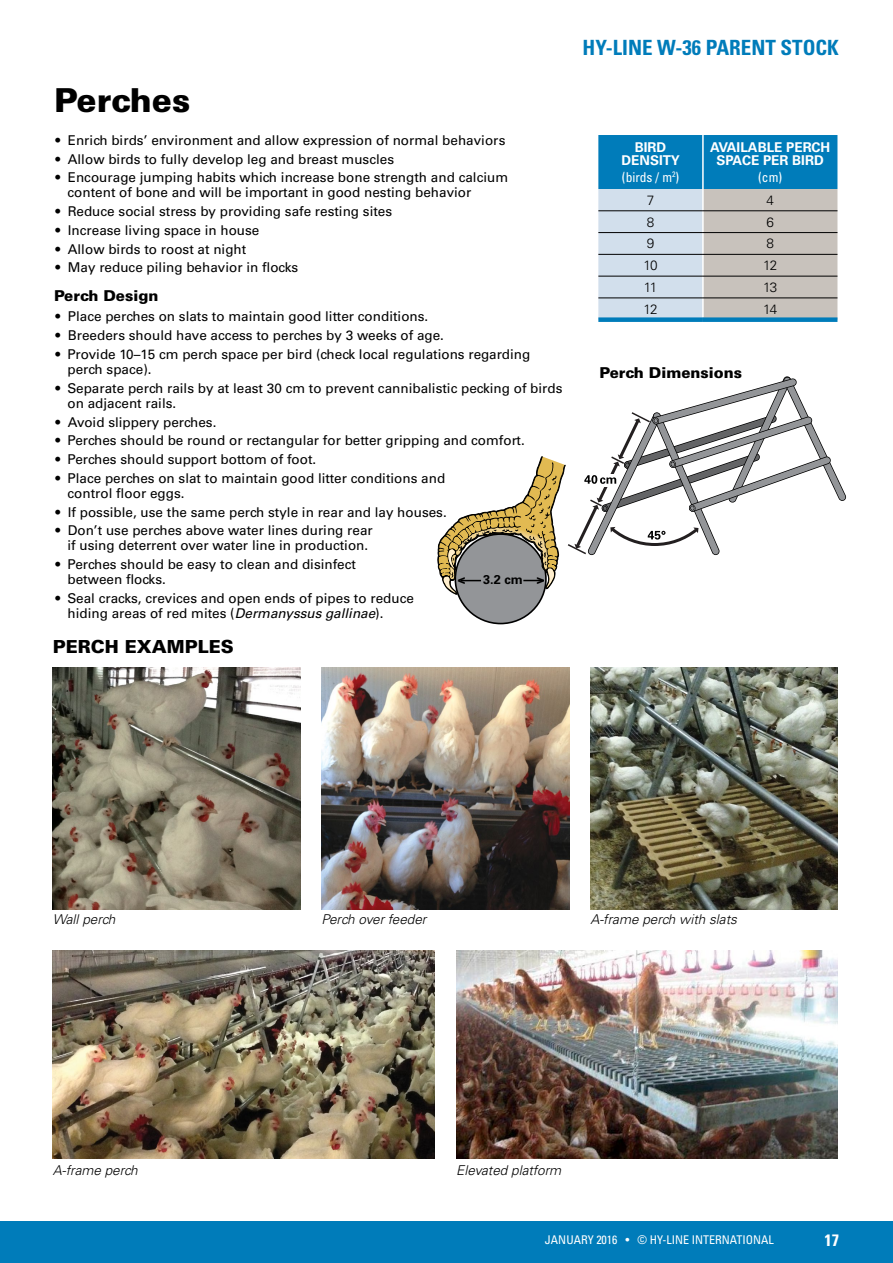
<style>
.page{position:relative;width:893px;height:1263px;background:#fff}
.page>*{position:absolute;margin:0;border:0;box-sizing:border-box;transform-origin:0 0}
.t1{font:900 33px "Univers LT Std";color:#000}
.t2{font:700 condensed 21px "Univers LT Std";color:#007cba}
.t3{font:900 18px "Univers LT Std";color:#000}
.t4{font:700 condensed 16.5px "Univers LT Std";color:#fff}
.t5{font:900 15px "Univers LT Std";color:#000}
.t6{font:13.5px/15px "Univers LT Std";color:#000}
.t7{font:italic 300 13.5px "Univers LT Std";color:#000}
.t8{font:700 13.5px/13.5px "Univers LT Std";color:#fff;text-align:center}
.t9{font:300 13.5px "Univers LT Std";letter-spacing:-.05em;color:#000}
.t10{font:condensed 13.5px "Univers LT Std";color:#fff}
.t11{font:700 12.75px "Univers LT Std";color:#000}
.t12{font:condensed 12px "Univers LT Std";color:#fff}
.s1{font-style:italic}
</style>
<div class="page">
<div style="left:0;top:1221px;width:893px;height:42px;background:#007cba"></div>
<img style="left:53px;top:667px;width:247px;height:242px">
<img style="left:53px;top:950px;width:382px;height:208px">
<img style="left:322px;top:667px;width:247px;height:242px">
<img style="left:591px;top:667px;width:247px;height:242px">
<svg style="left:598px;top:135px;width:239px;height:182px;background:#8cb3c8"></svg>
<hr style="left:598px;top:211px;width:105px;height:1px;background:#000">
<hr style="left:703px;top:211px;width:134px;height:1px;background:#000">
<hr style="left:598px;top:232px;width:105px;height:1px;background:#000">
<hr style="left:703px;top:232px;width:134px;height:1px;background:#000">
<hr style="left:598px;top:254px;width:105px;height:1px;background:#000">
<hr style="left:703px;top:254px;width:134px;height:1px;background:#000">
<hr style="left:598px;top:276px;width:105px;height:1px;background:#000">
<hr style="left:703px;top:276px;width:134px;height:1px;background:#000">
<hr style="left:598px;top:298px;width:105px;height:1px;background:#000">
<hr style="left:703px;top:298px;width:134px;height:1px;background:#000">
<div style="left:598px;top:317px;width:105px;height:5px;background:#007cba"></div>
<div style="left:703px;top:317px;width:134px;height:5px;background:#007cba"></div>
<img style="left:457px;top:950px;width:380px;height:208px">
<div style="left:455px;top:534px;width:91px;height:89px;background:#939598;border-radius:50%"></div>
<svg style="left:438px;top:376px;width:409px;height:219px"></svg>
<h1 class="t1" style="left:54px;top:79px;width:138px">Perches</h1>
<p class="t6" style="left:56px;top:133px;width:451px">• Enrich birds’ environment and allow expression of normal behaviors</p>
<p class="t6" style="left:56px;top:151px;width:340px">• Allow birds to fully develop leg and breast muscles</p>
<p class="t6" style="left:68px;top:170px;width:442px;text-indent:-12px">• Encourage jumping habits which increase bone strength and calcium content of bone and will be important in good nesting behavior</p>
<p class="t6" style="left:56px;top:204px;width:338px">• Reduce social stress by providing safe resting sites</p>
<p class="t6" style="left:56px;top:223px;width:205px">• Increase living space in house</p>
<p class="t6" style="left:56px;top:241px;width:192px">• Allow birds to roost at night</p>
<p class="t6" style="left:56px;top:260px;width:244px">• May reduce piling behavior in flocks</p>
<p class="t5" style="left:54px;top:286px;width:106px">Perch Design</p>
<p class="t6" style="left:56px;top:309px;width:374px">• Place perches on slats to maintain good litter conditions.</p>
<p class="t6" style="left:56px;top:328px;width:390px">• Breeders should have access to perches by 3 weeks of age.</p>
<p class="t6" style="left:68px;top:347px;width:464px;text-indent:-12px">• Provide 10–15 cm perch space per bird (check local regulations regarding perch space).</p>
<p class="t6" style="left:68px;top:381px;width:497px;text-indent:-12px">• Separate perch rails by at least 30 cm to prevent cannibalistic pecking of birds on adjacent rails.</p>
<p class="t6" style="left:56px;top:414px;width:162px">• Avoid slippery perches.</p>
<p class="t6" style="left:56px;top:433px;width:471px">• Perches should be round or rectangular for better gripping and comfort.</p>
<p class="t6" style="left:56px;top:452px;width:262px">• Perches should support bottom of foot.</p>
<p class="t6" style="left:68px;top:471px;width:379px;text-indent:-12px">• Place perches on slat to maintain good litter conditions and control floor eggs.</p>
<p class="t6" style="left:56px;top:504px;width:393px">• If possible, use the same perch style in rear and lay houses.</p>
<p class="t6" style="left:56px;top:523px;width:319px;text-align:center">• Don’t use perches above water lines during rear if using deterrent over water line in production.</p>
<p class="t6" style="left:68px;top:557px;width:290px;text-indent:-12px">• Perches should be easy to clean and disinfect between flocks.</p>
<p class="t6" style="left:68px;top:591px;width:348px;text-indent:-12px">• Seal cracks, crevices and open ends of pipes to reduce hiding areas of red mites (<span class="s1">Dermanyssus gallinae</span>).</p>
<p class="t11" style="left:458px;top:572px;width:9px">&lt;</p>
<p class="t11" style="left:483px;top:572px;width:63px">3.2 cm &gt;</p>
<h3 class="t3" style="left:53px;top:635px;width:182px">PERCH EXAMPLES</h3>
<h2 class="t2" style="left:582px;top:34px;width:258px">HY-LINE W-36 PARENT STOCK</h2>
<p class="t8" style="left:621px;top:140px;width:60px">BIRD<br>DENSITY</p>
<p class="t10" style="left:622px;top:169px;width:59px">(birds / m<sup>2</sup>)</p>
<p class="t8" style="left:710px;top:140px;width:122px">AVAILABLE PERCH<br>SPACE PER BIRD</p>
<p class="t10" style="left:758px;top:169px;width:26px">(cm)</p>
<p class="t9" style="left:647px;top:192px;width:9px">7</p>
<p class="t9" style="left:766px;top:192px;width:9px">4</p>
<p class="t9" style="left:647px;top:214px;width:9px">8</p>
<p class="t9" style="left:766px;top:214px;width:9px">6</p>
<p class="t9" style="left:647px;top:235px;width:9px">9</p>
<p class="t9" style="left:766px;top:235px;width:9px">8</p>
<p class="t9" style="left:644px;top:257px;width:15px">10</p>
<p class="t9" style="left:763px;top:257px;width:16px">12</p>
<p class="t9" style="left:644px;top:279px;width:15px">11</p>
<p class="t9" style="left:763px;top:279px;width:16px">13</p>
<p class="t9" style="left:643px;top:301px;width:16px">12</p>
<p class="t9" style="left:763px;top:301px;width:16px">14</p>
<p class="t5" style="left:599px;top:363px;width:144px">Perch Dimensions</p>
<p class="t7" style="left:53px;top:911px;width:64px">Wall perch</p>
<p class="t7" style="left:53px;top:1162px;width:86px">A-frame perch</p>
<p class="t7" style="left:322px;top:911px;width:106px">Perch over feeder</p>
<p class="t7" style="left:591px;top:911px;width:148px">A-frame perch with slats</p>
<p class="t7" style="left:456px;top:1162px;width:106px">Elevated platform</p>
<p class="t12" style="left:545px;top:1232px;width:230px">JANUARY 2016 • © HY-LINE INTERNATIONAL</p>
<p class="t4" style="left:824px;top:1229px;width:16px">17</p>
</div>
